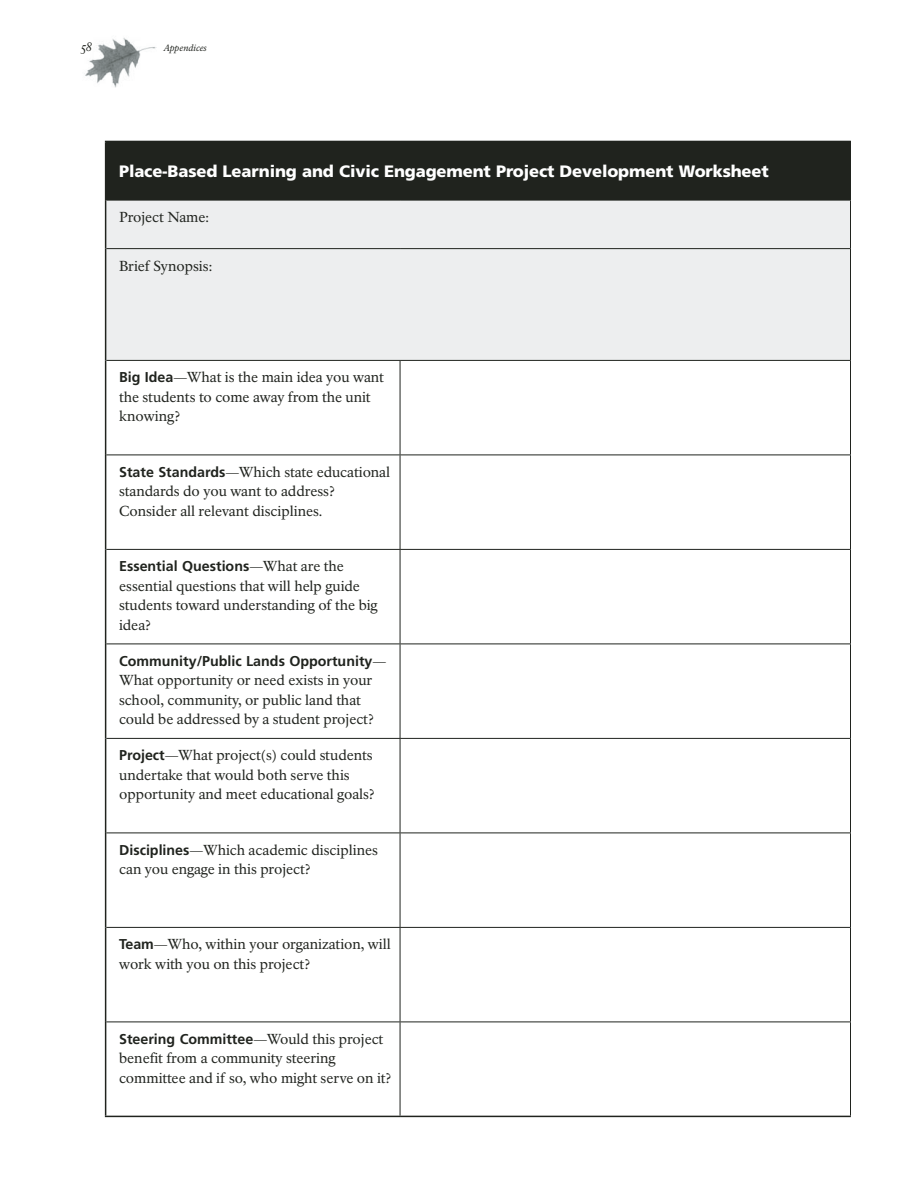
<style>
.page{position:relative;width:918px;height:1188px;background:#fff}
.page>*{position:absolute;margin:0;border:0;box-sizing:border-box;transform-origin:0 0}
.t1{font:900 16.5px "Frutiger";letter-spacing:-.01em;color:#fff}
.t2{font:14.25px/19.5px "NPS Rawlinson";letter-spacing:-.005em;color:#20231e}
.t3{font:700 14.25px "Frutiger";color:#20231e}
.t4{font:italic 12px "NPS Rawlinson";color:#20231e}
.t5{font:italic 9px "NPS Rawlinson";color:#20231e}
.s1{font-family:"Frutiger";font-weight:700}
.s2{font-family:"NPS Rawlinson";font-weight:400}
</style>
<div class="page">
<img style="left:85px;top:38px;width:71px;height:50px">
<div style="left:106px;top:141px;width:744px;height:59px;background:#20231e"></div>
<div style="left:106px;top:201px;width:744px;height:159px;background:#edeeef"></div>
<hr style="left:105px;top:141px;width:295px;height:1px;background:#20231e">
<hr style="left:105px;top:142px;width:1px;height:58px;background:#20231e">
<hr style="left:400px;top:141px;width:451px;height:1px;background:#20231e">
<hr style="left:105px;top:200px;width:1px;height:49px;background:#20231e">
<hr style="left:105px;top:249px;width:1px;height:111px;background:#20231e">
<hr style="left:105px;top:360px;width:1px;height:95px;background:#20231e">
<hr style="left:105px;top:455px;width:1px;height:94px;background:#20231e">
<hr style="left:105px;top:549px;width:1px;height:95px;background:#20231e">
<hr style="left:105px;top:644px;width:1px;height:94px;background:#20231e">
<hr style="left:105px;top:738px;width:1px;height:95px;background:#20231e">
<hr style="left:105px;top:833px;width:1px;height:94px;background:#20231e">
<hr style="left:105px;top:927px;width:1px;height:95px;background:#20231e">
<hr style="left:105px;top:1022px;width:1px;height:94px;background:#20231e">
<hr style="left:105px;top:1116px;width:295px;height:1px;background:#20231e">
<hr style="left:400px;top:1116px;width:451px;height:1px;background:#20231e">
<hr style="left:850px;top:142px;width:1px;height:58px;background:#20231e">
<hr style="left:106px;top:200px;width:294px;height:1px;background:#20231e">
<hr style="left:400px;top:200px;width:451px;height:1px;background:#20231e">
<hr style="left:850px;top:200px;width:1px;height:48px;background:#20231e">
<hr style="left:106px;top:248px;width:294px;height:1px;background:#20231e">
<hr style="left:400px;top:248px;width:451px;height:1px;background:#20231e">
<hr style="left:850px;top:249px;width:1px;height:111px;background:#20231e">
<hr style="left:106px;top:360px;width:294px;height:1px;background:#20231e">
<hr style="left:400px;top:360px;width:451px;height:1px;background:#20231e">
<hr style="left:400px;top:361px;width:1px;height:94px;background:#20231e">
<hr style="left:850px;top:361px;width:1px;height:94px;background:#20231e">
<hr style="left:106px;top:455px;width:294px;height:1px;background:#20231e">
<hr style="left:400px;top:455px;width:451px;height:1px;background:#20231e">
<hr style="left:400px;top:455px;width:1px;height:94px;background:#20231e">
<hr style="left:850px;top:455px;width:1px;height:94px;background:#20231e">
<hr style="left:106px;top:549px;width:294px;height:1px;background:#20231e">
<hr style="left:400px;top:549px;width:451px;height:1px;background:#20231e">
<hr style="left:400px;top:550px;width:1px;height:94px;background:#20231e">
<hr style="left:850px;top:550px;width:1px;height:94px;background:#20231e">
<hr style="left:106px;top:644px;width:294px;height:1px;background:#20231e">
<hr style="left:400px;top:644px;width:451px;height:1px;background:#20231e">
<hr style="left:400px;top:644px;width:1px;height:94px;background:#20231e">
<hr style="left:850px;top:644px;width:1px;height:94px;background:#20231e">
<hr style="left:106px;top:738px;width:294px;height:1px;background:#20231e">
<hr style="left:400px;top:738px;width:451px;height:1px;background:#20231e">
<hr style="left:400px;top:739px;width:1px;height:94px;background:#20231e">
<hr style="left:850px;top:739px;width:1px;height:94px;background:#20231e">
<hr style="left:106px;top:833px;width:294px;height:1px;background:#20231e">
<hr style="left:400px;top:833px;width:451px;height:1px;background:#20231e">
<hr style="left:400px;top:833px;width:1px;height:94px;background:#20231e">
<hr style="left:850px;top:833px;width:1px;height:94px;background:#20231e">
<hr style="left:106px;top:927px;width:294px;height:1px;background:#20231e">
<hr style="left:400px;top:927px;width:451px;height:1px;background:#20231e">
<hr style="left:400px;top:928px;width:1px;height:94px;background:#20231e">
<hr style="left:850px;top:928px;width:1px;height:94px;background:#20231e">
<hr style="left:106px;top:1022px;width:294px;height:1px;background:#20231e">
<hr style="left:400px;top:1022px;width:451px;height:1px;background:#20231e">
<hr style="left:400px;top:1022px;width:1px;height:94px;background:#20231e">
<hr style="left:850px;top:1022px;width:1px;height:94px;background:#20231e">
<p class="t4" style="left:81px;top:39px;width:12px">58</p>
<p class="t5" style="left:164px;top:42px;width:45px">Appendices</p>
<p class="t1" style="left:119px;top:161px;width:651px">Place-Based Learning and Civic Engagement Project Development Worksheet</p>
<p class="t2" style="left:119px;top:207px;width:91px">Project Name:</p>
<p class="t2" style="left:119px;top:256px;width:95px">Brief Synopsis:</p>
<p class="t2" style="left:119px;top:368px;width:266px"><span class="s1">Big Idea</span>—What is the main idea you want the students to come away from the unit knowing?</p>
<p class="t2" style="left:119px;top:462px;width:272px"><span class="s1">State Standards</span>—Which state educational standards do you want to address?<br>Consider all relevant disciplines.</p>
<p class="t3" style="left:119px;top:558px;width:226px">Essential Questions<span class="s2">—What are the</span></p>
<p class="t2" style="left:119px;top:576px;width:260px">essential questions that will help guide students toward understanding of the big idea?</p>
<p class="t3" style="left:119px;top:652px;width:269px">Community/Public Lands Opportunity<span class="s2">—</span></p>
<p class="t2" style="left:119px;top:671px;width:256px">What opportunity or need exists in your school, community, or public land that could be addressed by a student project?</p>
<p class="t2" style="left:119px;top:746px;width:257px"><span class="s1">Project</span>—What project(s) could students undertake that would both serve this opportunity and meet educational goals?</p>
<p class="t2" style="left:119px;top:840px;width:260px"><span class="s1">Disciplines</span>—Which academic disciplines can you engage in this project?</p>
<p class="t2" style="left:119px;top:935px;width:273px"><span class="s1">Team</span>—Who, within your organization, will work with you on this project?</p>
<p class="t3" style="left:119px;top:1030px;width:266px">Steering Committee<span class="s2">—Would this project</span></p>
<p class="t2" style="left:119px;top:1049px;width:274px">benefit from a community steering committee and if so, who might serve on it?</p>
</div>
